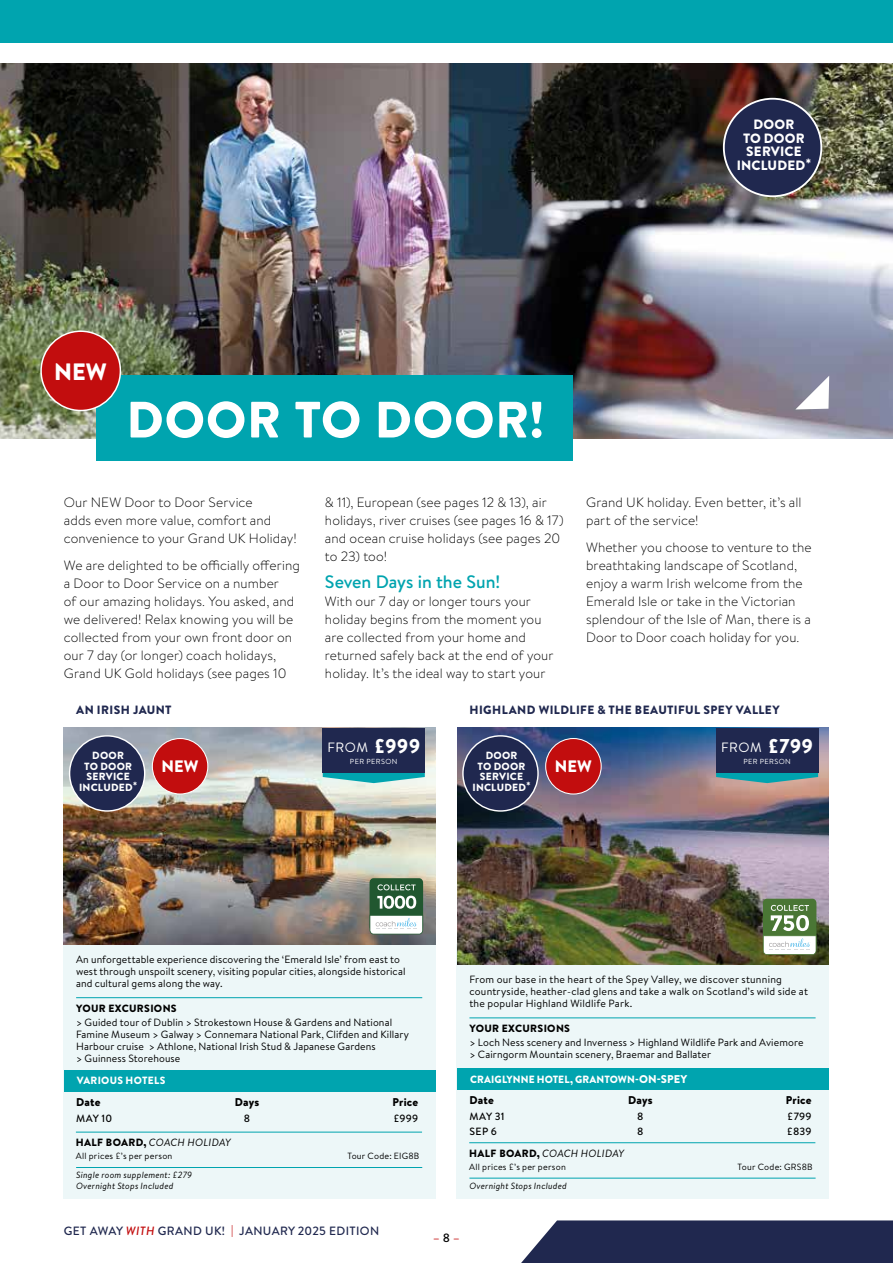
<style>
.page{position:relative;width:893px;height:1263px;background:#fff}
.page>*{position:absolute;margin:0;border:0;box-sizing:border-box;transform-origin:0 0}
.t1{font:900 51px "Brandon Text";letter-spacing:.015em;color:#fff}
.t2{font:900 23.7px "Brandon Text";color:#fff}
.t3{font:500 18px "Brandon Text";letter-spacing:-.005em;color:#00a4af}
.t4{font:900 16.65px "Brandon Text";letter-spacing:.005em;color:#fff}
.t5{font:300 13.5px/18px "Brandon Text";letter-spacing:.01em;color:#000}
.t6{font:900 13.5px/13.5px "Brandon Text";letter-spacing:.01em;color:#fff;text-align:center}
.t7{font:13.5px "Brandon Text";letter-spacing:.04em;color:#fff}
.t8{font:900 12px "Brandon Text";letter-spacing:.035em;color:#20284f}
.t9{font:500 12px "Brandon Text";letter-spacing:.03em;color:#20284f}
.t10{font:500 12px "Brandon Text";color:#c20d0e}
.t11{font:900 11.25px "Brandon Text";letter-spacing:.01em;color:#000}
.t12{font:10.5px/12px "Brandon Text";letter-spacing:.01em;color:#000}
.t13{font:900 10.5px "Brandon Text";letter-spacing:.015em;color:#fff}
.t14{font:italic 10.5px "Brandon Text";letter-spacing:.02em;color:#000}
.t15{font:500 10.5px "Brandon Text";letter-spacing:.015em;color:#000}
.t16{font:900 10.5px "Brandon Text";letter-spacing:.03em;color:#000}
.t17{font:900 10.35px/10.4px "Brandon Text";letter-spacing:.02em;color:#fff;text-align:center}
.t18{font:9px "Brandon Text";letter-spacing:.025em;color:#000}
.t19{font:italic 9px/10.5px "Brandon Text";letter-spacing:.025em;color:#000}
.t20{font:7.35px "Brandon Text";letter-spacing:.06em;color:#fff}
.s1{font-weight:900;font-size:19.95px}
.s2{font-size:11.25px}
.s3{font-weight:900;font-style:normal}
.s4{font-style:italic;color:#c20d0e}
.s5{color:#c20d0e}
.s6{color:#000}
</style>
<div class="page">
<div style="left:0;top:0;width:893px;height:43px;background:#00a4af"></div>
<img style="left:0;top:64px;width:893px;height:375px">
<div style="left:97px;top:376px;width:476px;height:85px;background:#00a4af"></div>
<svg style="left:795px;top:376px;width:34px;height:33px"></svg>
<div style="left:41px;top:331px;width:79px;height:79px;background:#c20d0e;border-radius:50%"></div>
<div style="left:40px;top:330px;width:81px;height:81px;border:2px solid #fff;border-radius:50%"></div>
<div style="left:724px;top:99px;width:97px;height:97px;background:#20284f;border-radius:50%"></div>
<div style="left:723px;top:98px;width:99px;height:99px;border:2px solid #fff;border-radius:50%"></div>
<svg style="left:521px;top:1220px;width:372px;height:43px;background:#2d3559"></svg>
<div style="left:63px;top:944px;width:372px;height:255px;background:#edf7f8"></div>
<div style="left:457px;top:944px;width:372px;height:255px;background:#edf7f8"></div>
<div style="left:64px;top:1070px;width:371px;height:21px;background:#00a4af"></div>
<div style="left:457px;top:1068px;width:372px;height:22px;background:#00a4af"></div>
<img style="left:64px;top:728px;width:371px;height:216px">
<img style="left:457px;top:728px;width:372px;height:236px">
<svg style="left:323px;top:772px;width:102px;height:11px"></svg>
<div style="left:323px;top:728px;width:102px;height:44px;background:#20284f"></div>
<svg style="left:716px;top:772px;width:102px;height:11px"></svg>
<div style="left:716px;top:728px;width:102px;height:44px;background:#20284f"></div>
<div style="left:70px;top:736px;width:75px;height:75px;background:#20284f;border-radius:50%"></div>
<div style="left:69px;top:735px;width:76px;height:77px;border:1px solid #fff;border-radius:50%"></div>
<div style="left:463px;top:736px;width:75px;height:75px;background:#20284f;border-radius:50%"></div>
<div style="left:462px;top:735px;width:77px;height:77px;border:1px solid #fff;border-radius:50%"></div>
<hr style="left:76px;top:997px;width:346px;height:1px;background:#00a4af">
<hr style="left:469px;top:1017px;width:347px;height:1px;background:#00a4af">
<hr style="left:76px;top:1132px;width:346px;height:1px;background:#00a4af">
<hr style="left:469px;top:1142px;width:346px;height:1px;background:#00a4af">
<hr style="left:76px;top:1167px;width:346px;height:1px;background:#00a4af">
<hr style="left:469px;top:1178px;width:347px;height:1px;background:#00a4af">
<div style="left:370px;top:878px;width:53px;height:53px;background:#215730;border-radius:4px"></div>
<svg style="left:377px;top:884px;width:39px;height:6px"></svg>
<svg style="left:370px;top:915px;width:53px;height:19px"></svg>
<svg style="left:377px;top:896px;width:39px;height:13px"></svg>
<div style="left:763px;top:899px;width:53px;height:53px;background:#4a7635;border-radius:4px"></div>
<svg style="left:763px;top:905px;width:53px;height:50px"></svg>
<div style="left:152px;top:738px;width:56px;height:56px;background:#c20d0e;border-radius:50%"></div>
<div style="left:152px;top:738px;width:56px;height:56px;border:1px solid #fff;border-radius:50%"></div>
<div style="left:546px;top:738px;width:55px;height:56px;background:#c20d0e;border-radius:50%"></div>
<div style="left:545px;top:738px;width:57px;height:56px;border:1px solid #fff;border-radius:50%"></div>
<p class="t6" style="left:737px;top:118px;width:76px">DOOR<br>TO DOOR<br>SERVICE<br>INCLUDED*</p>
<h2 class="t2" style="left:54px;top:355px;width:54px">NEW</h2>
<h1 class="t1" style="left:127px;top:384px;width:419px">DOOR TO DOOR!</h1>
<p class="t5" style="left:64px;top:493px;width:235px">Our NEW Door to Door Service<br>adds even more value, comfort and convenience to your Grand UK Holiday!</p>
<p class="t5" style="left:64px;top:556px;width:238px">We are delighted to be officially offering a Door to Door Service on a number<br>of our amazing holidays. You asked, and we delivered! Relax knowing you will be collected from your own front door on our 7 day (or longer) coach holidays, Grand UK Gold holidays (see pages 10</p>
<p class="t5" style="left:325px;top:493px;width:240px">&amp; 11), European (see pages 12 &amp; 13), air holidays, river cruises (see pages 16 &amp; 17) and ocean cruise holidays (see pages 20 to 23) too!</p>
<h3 class="t3" style="left:325px;top:569px;width:177px">Seven Days in the Sun!</h3>
<p class="t5" style="left:325px;top:592px;width:230px">With our 7 day or longer tours your holiday begins from the moment you are collected from your home and returned safely back at the end of your holiday. It’s the ideal way to start your</p>
<p class="t5" style="left:586px;top:493px;width:217px">Grand UK holiday. Even better, it’s all part of the service!</p>
<p class="t5" style="left:586px;top:538px;width:227px">Whether you choose to venture to the breathtaking landscape of Scotland, enjoy a warm Irish welcome from the Emerald Isle or take in the Victorian splendour of the Isle of Man, there is a Door to Door coach holiday for you.</p>
<p class="t8" style="left:76px;top:701px;width:97px">AN IRISH JAUNT</p>
<p class="t8" style="left:470px;top:701px;width:312px">HIGHLAND WILDLIFE &amp; THE BEAUTIFUL SPEY VALLEY</p>
<p class="t7" style="left:327px;top:738px;width:94px">FROM <span class="s1">£999</span></p>
<p class="t20" style="left:350px;top:756px;width:49px">PER PERSON</p>
<p class="t7" style="left:721px;top:738px;width:94px">FROM <span class="s1">£799</span></p>
<p class="t20" style="left:743px;top:756px;width:49px">PER PERSON</p>
<p class="t17" style="left:79px;top:750px;width:60px">DOOR<br>TO DOOR<br>SERVICE<br>INCLUDED*</p>
<p class="t17" style="left:472px;top:750px;width:60px">DOOR<br>TO DOOR<br>SERVICE<br>INCLUDED*</p>
<p class="t4" style="left:161px;top:755px;width:39px">NEW</p>
<p class="t4" style="left:555px;top:755px;width:39px">NEW</p>
<p class="t12" style="left:76px;top:953px;width:331px">An unforgettable experience discovering the ‘Emerald Isle’ from east to west through unspoilt scenery, visiting popular cities, alongside historical and cultural gems along the way.</p>
<p class="t12" style="left:469px;top:973px;width:340px">From our base in the heart of the Spey Valley, we discover stunning countryside, heather-clad glens and take a walk on Scotland’s wild side at the popular Highland Wildlife Park.</p>
<p class="t16" style="left:76px;top:1000px;width:102px">YOUR EXCURSIONS</p>
<p class="t12" style="left:76px;top:1016px;width:334px">&gt; Guided tour of Dublin &gt; Strokestown House &amp; Gardens and National Famine Museum &gt; Galway &gt; Connemara National Park, Clifden and Killary Harbour cruise &gt; Athlone, National Irish Stud &amp; Japanese Gardens<br>&gt; Guinness Storehouse</p>
<p class="t16" style="left:469px;top:1021px;width:102px">YOUR EXCURSIONS</p>
<p class="t12" style="left:469px;top:1036px;width:335px">&gt; Loch Ness scenery and Inverness &gt; Highland Wildlife Park and Aviemore &gt; Cairngorm Mountain scenery, Braemar and Ballater</p>
<p class="t13" style="left:77px;top:1073px;width:90px">VARIOUS HOTELS</p>
<p class="t13" style="left:470px;top:1072px;width:219px">CRAIGLYNNE HOTEL, GRANTOWN-<span class="s2">ON-SPEY</span></p>
<p class="t11" style="left:76px;top:1094px;width:26px">Date</p>
<p class="t11" style="left:235px;top:1094px;width:26px">Days</p>
<p class="t11" style="left:392px;top:1094px;width:27px">Price</p>
<p class="t15" style="left:76px;top:1111px;width:37px">MAY 10</p>
<p class="t15" style="left:244px;top:1111px;width:8px">8</p>
<p class="t15" style="left:393px;top:1111px;width:26px">£999</p>
<p class="t11" style="left:469px;top:1092px;width:26px">Date</p>
<p class="t11" style="left:628px;top:1092px;width:26px">Days</p>
<p class="t11" style="left:786px;top:1092px;width:27px">Price</p>
<p class="t15" style="left:469px;top:1109px;width:37px">MAY 31</p>
<p class="t15" style="left:637px;top:1109px;width:8px">8</p>
<p class="t15" style="left:787px;top:1109px;width:26px">£799</p>
<p class="t15" style="left:469px;top:1124px;width:29px">SEP 6</p>
<p class="t15" style="left:637px;top:1124px;width:8px">8</p>
<p class="t15" style="left:787px;top:1124px;width:26px">£839</p>
<p class="t14" style="left:76px;top:1135px;width:156px"><span class="s3">HALF BOARD,</span> COACH HOLIDAY</p>
<p class="t18" style="left:76px;top:1150px;width:98px">All prices £’s per person</p>
<p class="t18" style="left:347px;top:1150px;width:74px">Tour Code: EIG8B</p>
<p class="t14" style="left:469px;top:1146px;width:156px"><span class="s3">HALF BOARD,</span> COACH HOLIDAY</p>
<p class="t18" style="left:469px;top:1161px;width:98px">All prices £’s per person</p>
<p class="t18" style="left:738px;top:1161px;width:77px">Tour Code: GRS8B</p>
<p class="t19" style="left:76px;top:1170px;width:117px">Single room supplement: £279<br>Overnight Stops Included</p>
<p class="t19" style="left:469px;top:1180px;width:99px">Overnight Stops Included</p>
<p class="t9" style="left:64px;top:1223px;width:317px">GET AWAY <span class="s4">WITH</span> GRAND UK! <span class="s5">|</span> JANUARY 2025 EDITION</p>
<p class="t10" style="left:433px;top:1229px;width:28px">– <span class="s6">8</span> –</p>
</div>
